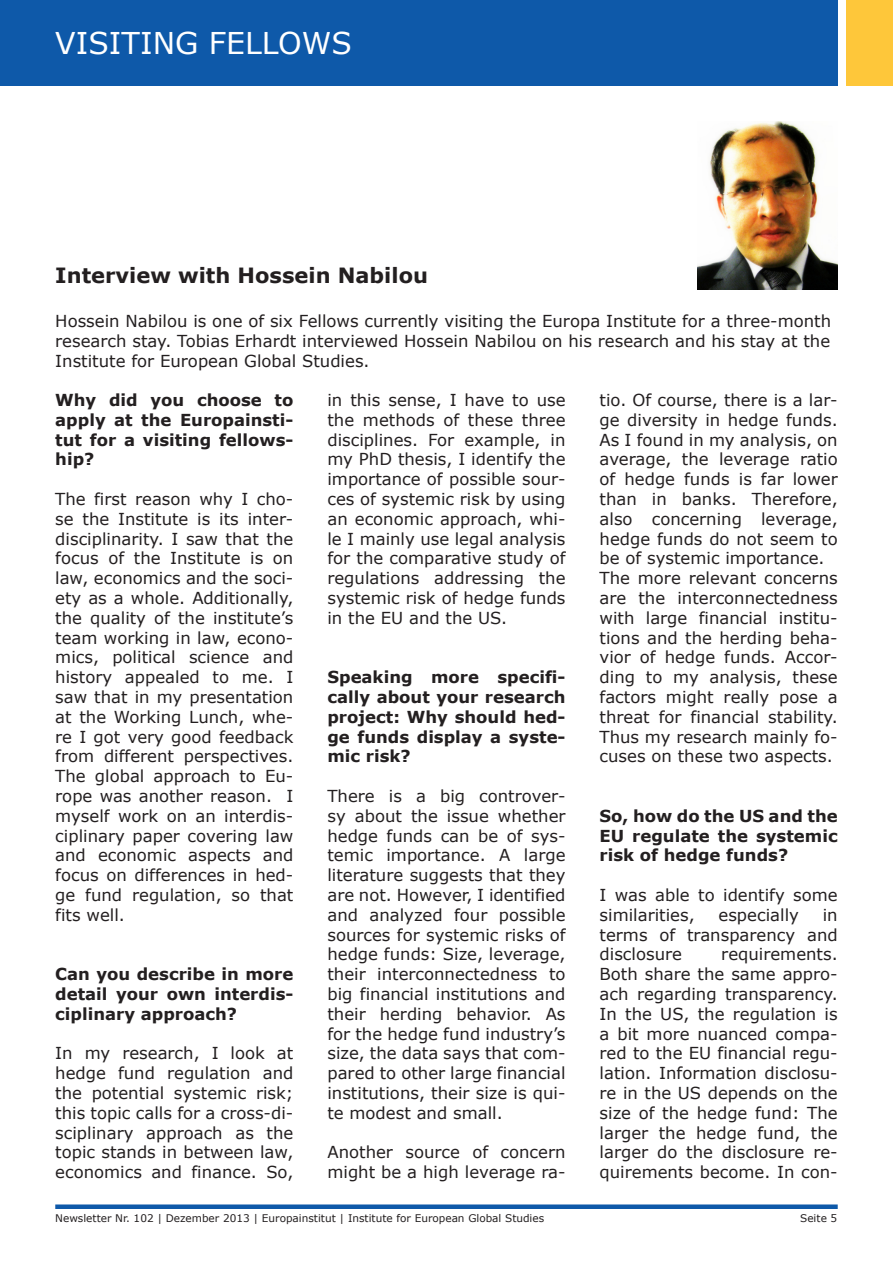
<style>
.page{position:relative;width:893px;height:1263px;background:#fff}
.page>*{position:absolute;margin:0;border:0;box-sizing:border-box;transform-origin:0 0}
.t1{font:30px "Verdana";color:#fff}
.t2{font:700 21px "Verdana";color:#231f20}
.t3{font:16.5px/19.8px "Verdana";color:#231f20;text-align:justify}
.t4{font:700 16.5px/19.8px "Verdana";color:#231f20;text-align:justify}
.t5{font:10.5px "Verdana";color:#231f20}
</style>
<div class="page">
<div style="left:0;top:0;width:838px;height:85px;background:#0e59a9"></div>
<div style="left:55px;top:1204px;width:783px;height:5px;background:#0e59a9"></div>
<div style="left:846px;top:0;width:47px;height:85px;background:#fec73a"></div>
<img style="left:697px;top:121px;width:141px;height:168px">
<p class="t1" style="left:55px;top:22px;width:298px">VISITING FELLOWS</p>
<p class="t2" style="left:55px;top:260px;width:374px">Interview with Hossein Nabilou</p>
<p class="t3" style="left:55px;top:311px;width:777px">Hossein Nabilou is one of six Fellows currently visiting the Europa Institute for a three-month research stay. Tobias Erhardt interviewed Hossein Nabilou on his research and his stay at the Institute for European Global Studies.</p>
<p class="t4" style="left:55px;top:390px;width:240px">Why did you choose to apply at the Europainsti&shy;tut for a visiting fellows&shy;hip?</p>
<p class="t3" style="left:55px;top:489px;width:240px">The first reason why I cho&shy;se the Institute is its inter&shy;disciplinarity. I saw that the focus of the Institute is on law, economics and the soci&shy;ety as a whole. Additionally, the quality of the institute’s team working in law, econo&shy;mics, political science and history appealed to me. I saw that in my presentation at the Working Lunch, whe&shy;re I got very good feedback from different perspectives.<br>The global approach to Eu&shy;rope was another reason. I myself work on an interdis&shy;ciplinary paper covering law and economic aspects and focus on differences in hed&shy;ge fund regulation, so that fits well.</p>
<p class="t4" style="left:55px;top:964px;width:240px">Can you describe in more detail your own interdis&shy;ciplinary approach?</p>
<p class="t3" style="left:55px;top:1043px;width:240px">In my research, I look at hedge fund regulation and the potential systemic risk; this topic calls for a cross-di&shy;sciplinary approach as the topic stands in between law, economics and finance. So,</p>
<p class="t3" style="left:327px;top:390px;width:240px">in this sense, I have to use the methods of these three disciplines. For example, in my PhD thesis, I identify the importance of possible sour&shy;ces of systemic risk by using an economic approach, whi&shy;le I mainly use legal analysis for the comparative study of regulations addressing the systemic risk of hedge funds in the EU and the US.</p>
<p class="t4" style="left:327px;top:667px;width:240px">Speaking more specifi&shy;cally about your research project: Why should hed&shy;ge funds display a syste&shy;mic risk?</p>
<p class="t3" style="left:327px;top:786px;width:240px">There is a big controver&shy;sy about the issue whether hedge funds can be of sys&shy;temic importance. A large literature suggests that they are not. However, I identified and analyzed four possible sources for systemic risks of hedge funds: Size, leverage, their interconnectedness to big financial institutions and their herding behavior. As for the hedge fund industry’s size, the data says that com&shy;pared to other large financial institutions, their size is qui&shy;te modest and small.</p>
<p class="t3" style="left:327px;top:1142px;width:240px">Another source of concern might be a high leverage ra-</p>
<p class="t3" style="left:600px;top:390px;width:240px">tio. Of course, there is a lar&shy;ge diversity in hedge funds.<br>As I found in my analysis, on average, the leverage ratio of hedge funds is far lower than in banks. Therefore, also concerning leverage, hedge funds do not seem to be of systemic importance.</p>
<p class="t3" style="left:600px;top:568px;width:240px">The more relevant concerns are the interconnectedness with large financial institu&shy;tions and the herding beha&shy;vior of hedge funds. Accor&shy;ding to my analysis, these factors might really pose a threat for financial stability.<br>Thus my research mainly fo&shy;cuses on these two aspects.</p>
<p class="t4" style="left:600px;top:805px;width:240px">So, how do the US and the EU regulate the systemic risk of hedge funds?</p>
<p class="t3" style="left:600px;top:885px;width:240px">I was able to identify some similarities,</p>
<p class="t3" style="left:718px;top:905px;width:82px">especially</p>
<p class="t3" style="left:600px;top:905px;width:240px;text-indent:223px">in terms of transparency and disclosure</p>
<p class="t3" style="left:600px;top:944px;width:240px;text-indent:122px">requirements.<br>Both share the same appro&shy;ach regarding transparency.<br>In the US, the regulation is a bit more nuanced compa&shy;red to the EU financial regu&shy;lation. Information disclosu&shy;re in the US depends on the size of the hedge fund: The larger the hedge fund, the larger do the disclosure re&shy;quirements become. In con-</p>
<p class="t5" style="left:55px;top:1210px;width:490px">Newsletter Nr. 102 | Dezember 2013 | Europainstitut | Institute for European Global Studies</p>
<p class="t5" style="left:800px;top:1211px;width:39px">Seite 5</p>
</div>
